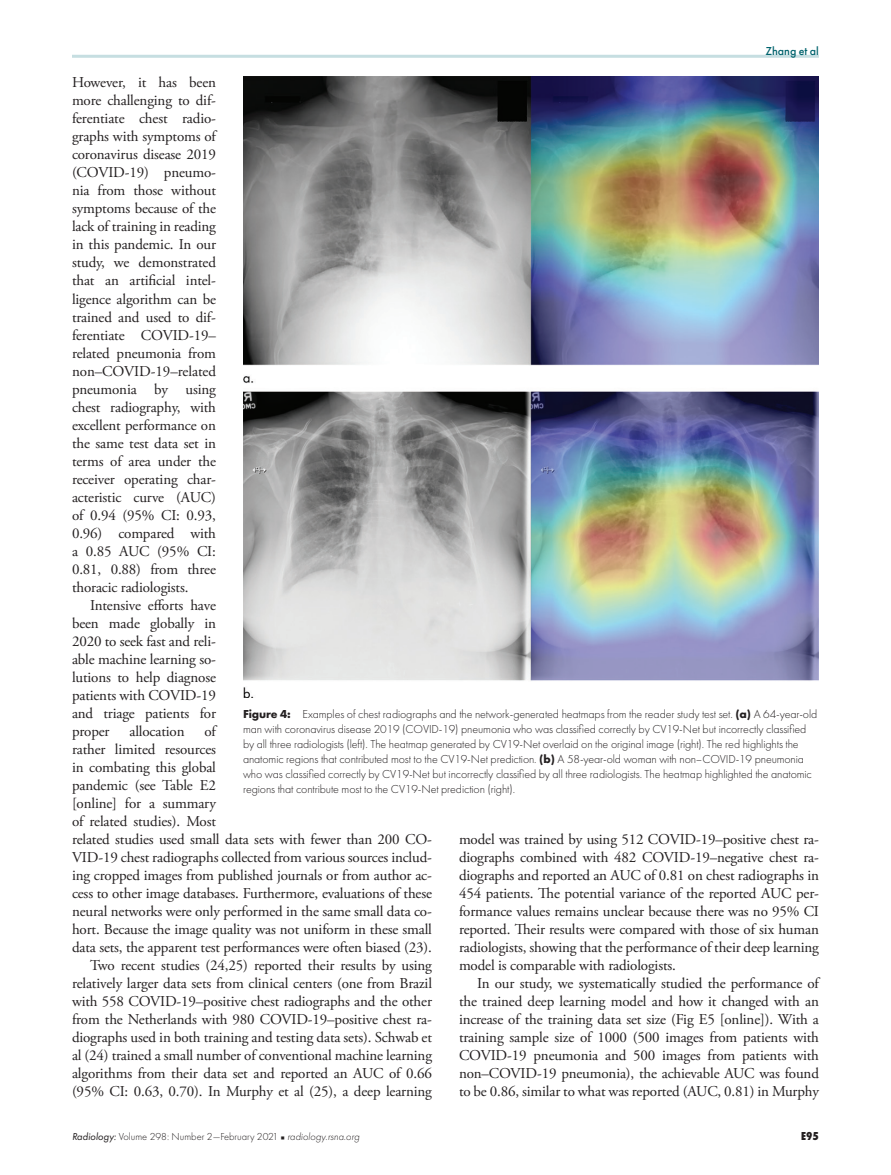
<style>
.page{position:relative;width:891px;height:1175px;background:#fff}
.page>*{position:absolute;margin:0;border:0;box-sizing:border-box;transform-origin:0 0}
.t1{font:15px/18px "Adobe Garamond Pro";letter-spacing:-.01em;color:#231f20;text-align:justify}
.t2{font:300 12px/15px "Futura PT";letter-spacing:-.01em;color:#231f20}
.t3{font:500 12px "Futura PT";color:#00636d}
.t4{font:800 12px "Futura PT Cond";color:#231f20}
.t5{font:300 10.5px "Futura PT";color:#231f20}
.s1{font-weight:700}
.s2{font-weight:400;font-style:italic}
.s3{font-family:"Universal Newswith Comm Pi";font-weight:400;font-size:6px}
.s4{font-style:italic}
</style>
<div class="page">
<hr style="left:72px;top:55px;width:747px;height:3px;background:#c6dee1">
<img style="left:243px;top:76px;width:576px;height:621px">
<p class="t3" style="left:765px;top:44px;width:55px">Zhang et al</p>
<p class="t1" style="left:72px;top:74px;width:146px">However, it has been more challenging to dif&shy;ferentiate chest radio&shy;graphs with symptoms of coronavirus disease 2019 (COVID-19) pneumo&shy;nia from those without symptoms because of the lack of training in reading in this pandemic. In our study, we demonstrated that an artificial intel&shy;ligence algorithm can be trained and used to dif&shy;ferentiate COVID-19– related pneumonia from non–COVID-19–related pneumonia by using chest radiography, with excellent performance on the same test data set in terms of area under the receiver operating char&shy;acteristic curve (AUC) of 0.94 (95% CI: 0.93, 0.96) compared with a 0.85 AUC (95% CI:<br>0.81, 0.88) from three thoracic radiologists.</p>
<p class="t1" style="left:72px;top:596px;width:146px;text-indent:18px">Intensive efforts have been made globally in 2020 to seek fast and reli&shy;able machine learning so&shy;lutions to help diagnose patients with COVID-19 and triage patients for proper</p>
<p class="t2" style="left:243px;top:707px;width:576px"><span class="s1">Figure 4:</span> Examples of chest radiographs and the network-generated heatmaps from the reader study test set. <span class="s1">(a)</span> A 64-year-old man with coronavirus disease 2019 (COVID-19) pneumonia who was classified correctly by CV19-Net but incorrectly classified by all three radiologists (left). The heatmap generated by CV19-Net overlaid on the original image (right). The red highlights the anatomic regions that contributed most to the CV19-Net prediction. <span class="s1">(b)</span> A 58-year-old woman with non–COVID-19 pneumonia who was classified correctly by CV19-Net but incorrectly classified by all three radiologists. The heatmap highlighted the anatomic regions that contribute most to the CV19-Net prediction (right).</p>
<p class="t1" style="left:129px;top:722px;width:57px">allocation</p>
<p class="t1" style="left:205px;top:722px;width:13px">of</p>
<p class="t1" style="left:72px;top:740px;width:145px">rather limited resources</p>
<p class="t1" style="left:72px;top:758px;width:145px">in combating this global</p>
<p class="t1" style="left:72px;top:776px;width:146px">pandemic (see Table E2</p>
<p class="t1" style="left:72px;top:794px;width:145px">[online] for a summary</p>
<p class="t1" style="left:72px;top:812px;width:145px">of related studies). Most</p>
<p class="t1" style="left:72px;top:830px;width:362px">related studies used small data sets with fewer than 200 CO-</p>
<p class="t1" style="left:72px;top:848px;width:362px">VID-19 chest radiographs collected from various sources includ-</p>
<p class="t1" style="left:72px;top:866px;width:361px">ing cropped images from published journals or from author ac-</p>
<p class="t1" style="left:72px;top:884px;width:362px">cess to other image databases. Furthermore, evaluations of these</p>
<p class="t1" style="left:72px;top:902px;width:361px">neural networks were only performed in the same small data co-</p>
<p class="t1" style="left:72px;top:920px;width:361px">hort. Because the image quality was not uniform in these small</p>
<p class="t1" style="left:72px;top:938px;width:361px">data sets, the apparent test performances were often biased (23).</p>
<p class="t1" style="left:90px;top:956px;width:343px">Two recent studies (24,25) reported their results by using</p>
<p class="t1" style="left:72px;top:974px;width:362px">relatively larger data sets from clinical centers (one from Brazil</p>
<p class="t1" style="left:72px;top:992px;width:361px">with 558 COVID-19–positive chest radiographs and the other</p>
<p class="t1" style="left:72px;top:1010px;width:362px">from the Netherlands with 980 COVID-19–positive chest ra-</p>
<p class="t1" style="left:72px;top:1028px;width:362px">diographs used in both training and testing data sets). Schwab et</p>
<p class="t1" style="left:72px;top:1046px;width:362px">al (24) trained a small number of conventional machine learning</p>
<p class="t1" style="left:72px;top:1064px;width:362px">algorithms from their data set and reported an AUC of 0.66</p>
<p class="t1" style="left:72px;top:1082px;width:361px">(95% CI: 0.63, 0.70). In Murphy et al (25), a deep learning</p>
<p class="t1" style="left:459px;top:831px;width:362px">model was trained by using 512 COVID-19–positive chest ra&shy;diographs combined with 482 COVID-19–negative chest ra&shy;diographs and reported an AUC of 0.81 on chest radiographs in 454 patients. The potential variance of the reported AUC per&shy;formance values remains unclear because there was no 95% CI reported. Their results were compared with those of six human radiologists, showing that the performance of their deep learning model is comparable with radiologists.</p>
<p class="t1" style="left:459px;top:975px;width:362px;text-indent:18px">In our study, we systematically studied the performance of the trained deep learning model and how it changed with an increase of the training data set size (Fig E5 [online]). With a training sample size of 1000 (500 images from patients with COVID-19 pneumonia and 500 images from patients with non–COVID-19 pneumonia), the achievable AUC was found to be 0.86, similar to what was reported (AUC, 0.81) in Murphy</p>
<p class="t5" style="left:72px;top:1131px;width:289px"><span class="s2">Radiology:</span> Volume 298: Number 2—February 2021 <span class="s3">n</span> <span class="s4">radiology.rsna.org</span></p>
<p class="t4" style="left:801px;top:1129px;width:19px">E95</p>
</div>
